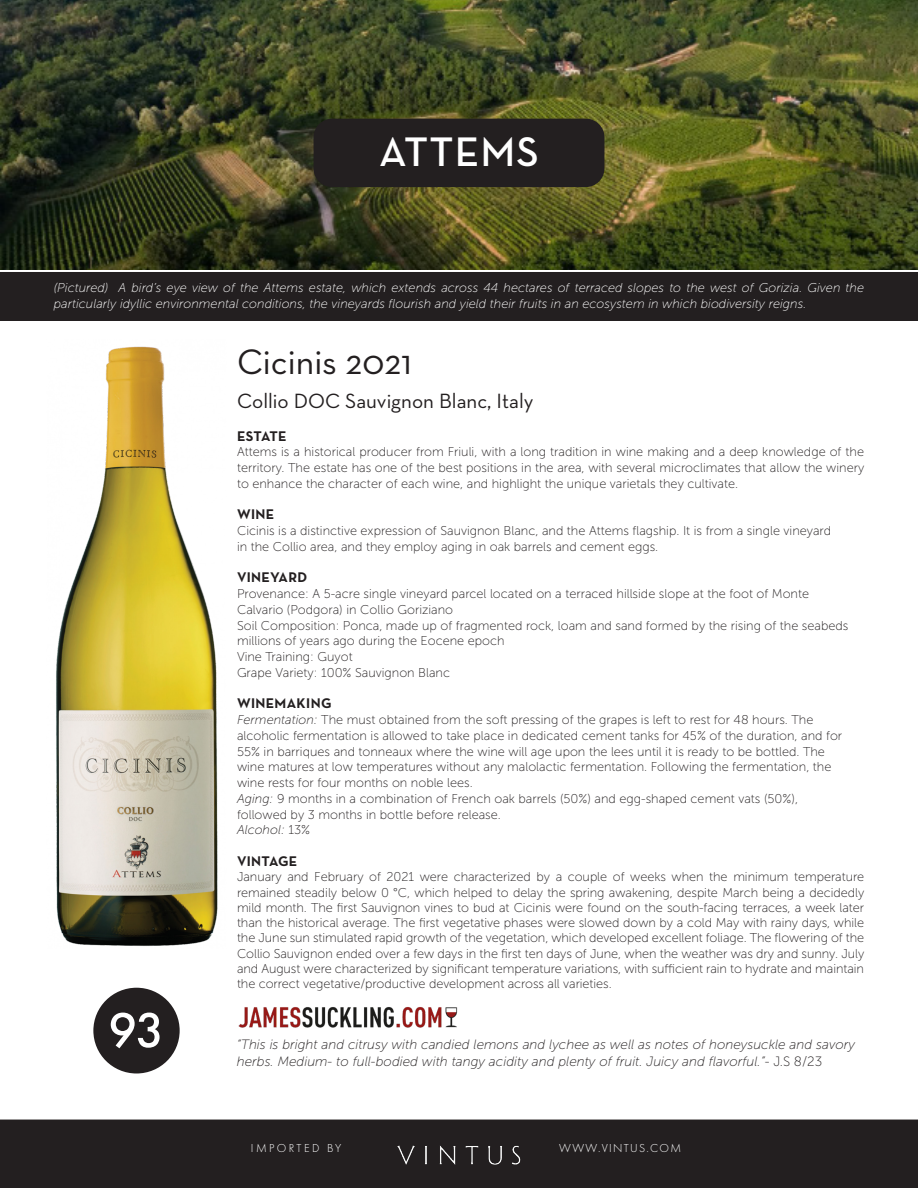
<style>
.page{position:relative;width:918px;height:1188px;background:#fff}
.page>*{position:absolute;margin:0;border:0;box-sizing:border-box;transform-origin:0 0}
.t1{font:500 51px "Futura PT";color:#fff}
.t2{font:600 42px "Neutraface Text";letter-spacing:.025em;color:#fff}
.t3{font:36px "Neutraface Text";color:#231f20}
.t4{font:21px "Neutraface Text";color:#231f20}
.t5{font:700 14.25px "Neutraface Text";letter-spacing:.025em;color:#231f20}
.t6{font:italic 13.5px/16.2px "Museo Sans 100";color:#231f20}
.t7{font:12.75px/15.3px "Museo Sans 100";color:#231f20;text-align:justify}
.t8{font:italic 12.75px/15.8px "Museo Sans 100";color:#fff}
.t9{font:italic 12.75px "Museo Sans 100";color:#231f20}
.t10{font:300 12px "Futura PT";letter-spacing:.11em;color:#fff}
.t11{font:300 12px "Futura PT";letter-spacing:.2em;color:#fff}
.s1{font-style:italic}
.s2{font-style:normal}
</style>
<div class="page">
<div style="left:93px;top:988px;width:87px;height:85px;background:#231f20;border-radius:50%"></div>
<img style="left:0;top:0;width:918px;height:270px">
<div style="left:1px;top:273px;width:916px;height:47px;background:#231f20"></div>
<div style="left:0;top:272px;width:918px;height:49px;border:2px solid #231f20"></div>
<div style="left:1px;top:1120px;width:916px;height:67px;background:#231f20"></div>
<div style="left:0;top:1120px;width:918px;height:68px;border:2px solid #231f20"></div>
<img style="left:397px;top:1145px;width:124px;height:20px">
<div style="left:314px;top:119px;width:290px;height:67px;background:#231f20;border-radius:18px"></div>
<div style="left:314px;top:119px;width:290px;height:68px;border:2px solid #231f20;border-radius:18px"></div>
<img style="left:238px;top:1007px;width:220px;height:21px">
<img style="left:56px;top:346px;width:162px;height:600px">
<p class="t2" style="left:379px;top:126px;width:161px">ATTEMS</p>
<p class="t8" style="left:54px;top:280px;width:812px">(Pictured) A bird’s eye view of the Attems estate, which extends across 44 hectares of terraced slopes to the west of Gorizia. Given the particularly idyllic environmental conditions, the vineyards flourish and yield their fruits in an ecosystem in which biodiversity reigns.</p>
<p class="t1" style="left:108px;top:999px;width:58px">93</p>
<p class="t3" style="left:237px;top:339px;width:176px">Cicinis 2021</p>
<p class="t4" style="left:237px;top:388px;width:298px">Collio DOC Sauvignon Blanc, Italy</p>
<p class="t5" style="left:237px;top:427px;width:51px">ESTATE</p>
<p class="t7" style="left:237px;top:444px;width:629px;line-height:15.8px">Attems is a historical producer from Friuli, with a long tradition in wine making and a deep knowledge of the territory. The estate has one of the best positions in the area, with several microclimates that allow the winery to enhance the character of each wine, and highlight the unique varietals they cultivate.</p>
<p class="t5" style="left:237px;top:505px;width:39px">WINE</p>
<p class="t7" style="left:237px;top:523px;width:596px">Cicinis is a distinctive expression of Sauvignon Blanc, and the Attems flagship. It is from a single vineyard</p>
<p class="t7" style="left:237px;top:539px;width:423px">in the Collio area, and they employ aging in oak barrels and cement eggs.</p>
<p class="t5" style="left:237px;top:568px;width:72px">VINEYARD</p>
<p class="t7" style="left:237px;top:586px;width:574px">Provenance: A 5-acre single vineyard parcel located on a terraced hillside slope at the foot of Monte</p>
<p class="t7" style="left:237px;top:602px;width:218px">Calvario (Podgora) in Collio Goriziano</p>
<p class="t7" style="left:237px;top:618px;width:613px">Soil Composition: Ponca, made up of fragmented rock, loam and sand formed by the rising of the seabeds</p>
<p class="t7" style="left:237px;top:634px;width:269px">millions of years ago during the Eocene epoch</p>
<p class="t7" style="left:237px;top:649px;width:117px">Vine Training: Guyot</p>
<p class="t7" style="left:237px;top:665px;width:215px">Grape Variety: 100% Sauvignon Blanc</p>
<p class="t5" style="left:237px;top:694px;width:96px">WINEMAKING</p>
<p class="t7" style="left:237px;top:712px;width:578px"><span class="s1">Fermentation:</span> The must obtained from the soft pressing of the grapes is left to rest for 48 hours. The</p>
<p class="t7" style="left:237px;top:728px;width:607px">alcoholic fermentation is allowed to take place in dedicated cement tanks for 45% of the duration, and for</p>
<p class="t7" style="left:237px;top:744px;width:589px">55% in barriques and tonneaux where the wine will age upon the lees until it is ready to be bottled. The</p>
<p class="t7" style="left:237px;top:760px;width:596px">wine matures at low temperatures without any malolactic fermentation. Following the fermentation, the</p>
<p class="t7" style="left:237px;top:775px;width:237px">wine rests for four months on noble lees.</p>
<p class="t7" style="left:237px;top:791px;width:563px"><span class="s1">Aging:</span> 9 months in a combination of French oak barrels (50%) and egg-shaped cement vats (50%),</p>
<p class="t7" style="left:237px;top:807px;width:265px">followed by 3 months in bottle before release.</p>
<p class="t9" style="left:237px;top:823px;width:75px">Alcohol: <span class="s2">13%</span></p>
<p class="t5" style="left:237px;top:852px;width:62px">VINTAGE</p>
<p class="t7" style="left:237px;top:869px;width:629px">January and February of 2021 were characterized by a couple of weeks when the minimum temperature remained steadily below 0 °C, which helped to delay the spring awakening, despite March being a decidedly mild month. The first Sauvignon vines to bud at Cicinis were found on the south-facing terraces, a week later than the historical average. The first vegetative phases were slowed down by a cold May with rainy days, while the June sun stimulated rapid growth of the vegetation, which developed excellent foliage. The flowering of the Collio Sauvignon ended over a few days in the first ten days of June, when the weather was dry and sunny. July and August were characterized by significant temperature variations, with sufficient rain to hydrate and maintain the correct vegetative/productive development across all varieties.</p>
<p class="t6" style="left:237px;top:1037px;width:620px">“This is bright and citrusy with candied lemons and lychee as well as notes of honeysuckle and savory herbs. Medium- to full-bodied with tangy acidity and plenty of fruit. Juicy and flavorful.”<span class="s2">- J.S 8/23</span></p>
<p class="t11" style="left:251px;top:1141px;width:92px">IMPORTED BY</p>
<p class="t10" style="left:559px;top:1141px;width:123px">WWW.VINTUS.COM</p>
</div>
